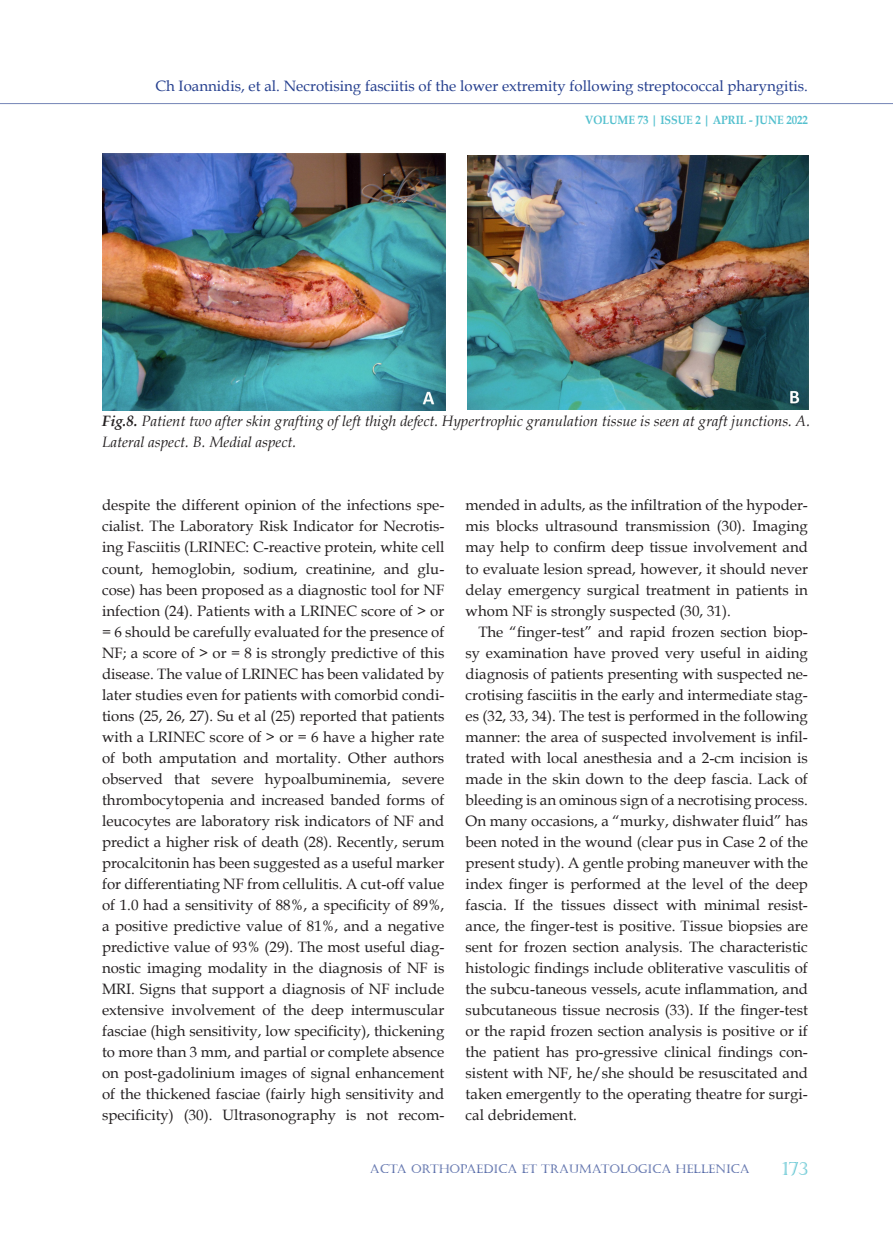
<style>
.page{position:relative;width:893px;height:1234px;background:#fff}
.page>*{position:absolute;margin:0;border:0;box-sizing:border-box;transform-origin:0 0}
.t1{font:18px "Castellar";color:#54c0ce}
.Βασικό{font:15px/21px "Book Antiqua";color:#231f20;text-align:justify}
.Βασικό-2{font:italic 15px/21px "Book Antiqua";color:#231f20}
.t2{font:15px "Book Antiqua";color:#253f8e}
.t3{font:12px "Castellar";color:#253f8e}
.t4{font:700 12px "Book Antiqua";color:#54c0ce;scale:.9 1}
.s1{font-weight:700}
</style>
<div class="page">
<hr style="left:0;top:103px;width:893px;height:3px;background:#231f20;opacity:.75">
<img style="left:102px;top:153px;width:344px;height:257px">
<img style="left:468px;top:155px;width:340px;height:254px">
<p class="t2" style="left:155px;top:75px;width:654px">Ch Ioannidis, et al. Necrotising fasciitis of the lower extremity following streptococcal pharyngitis.</p>
<p class="t4" style="left:585px;top:111px;width:249px">VOLUME 73 | ISSUE 2 | APRIL - JUNE 2022</p>
<p class="Βασικό-2" style="left:102px;top:410px;width:709px"><span class="s1">Fig.8.</span> Patient two after skin grafting of left thigh defect. Hypertrophic granulation tissue is seen at graft junctions. A.<br>Lateral aspect. B. Medial aspect.</p>
<p class="Βασικό" style="left:102px;top:494px;width:344px">despite the different opinion of the infections spe&shy;cialist. The Laboratory Risk Indicator for Necrotis&shy;ing Fasciitis (LRINEC: C-reactive protein, white cell count, hemoglobin, sodium, creatinine, and glu&shy;cose) has been proposed as a diagnostic tool for NF infection (24). Patients with a LRINEC score of &gt; or = 6 should be carefully evaluated for the presence of NF; a score of &gt; or = 8 is strongly predictive of this disease. The value of LRINEC has been validated by later studies even for patients with comorbid condi&shy;tions (25, 26, 27). Su et al (25) reported that patients with a LRINEC score of &gt; or = 6 have a higher rate of both amputation and mortality. Other authors observed that severe hypoalbuminemia, severe thrombocytopenia and increased banded forms of leucocytes are laboratory risk indicators of NF and predict a higher risk of death (28). Recently, serum procalcitonin has been suggested as a useful marker for differentiating NF from cellulitis. A cut-off value of 1.0 had a sensitivity of 88%, a specificity of 89%, a positive predictive value of 81%, and a negative predictive value of 93% (29). The most useful diag&shy;nostic imaging modality in the diagnosis of NF is MRI. Signs that support a diagnosis of NF include extensive involvement of the deep intermuscular fasciae (high sensitivity, low specificity), thickening to more than 3 mm, and partial or complete absence on post-gadolinium images of signal enhancement of the thickened fasciae (fairly high sensitivity and specificity) (30). Ultrasonography is not recom-</p>
<p class="Βασικό" style="left:466px;top:494px;width:344px">mended in adults, as the infiltration of the hypoder&shy;mis blocks ultrasound transmission (30). Imaging may help to confirm deep tissue involvement and to evaluate lesion spread, however, it should never delay emergency surgical treatment in patients in whom NF is strongly suspected (30, 31).</p>
<p class="Βασικό" style="left:466px;top:620px;width:344px;text-indent:13px">The “finger-test” and rapid frozen section biop&shy;sy examination have proved very useful in aiding diagnosis of patients presenting with suspected ne&shy;crotising fasciitis in the early and intermediate stag&shy;es (32, 33, 34). The test is performed in the following manner: the area of suspected involvement is infil&shy;trated with local anesthesia and a 2-cm incision is made in the skin down to the deep fascia. Lack of bleeding is an ominous sign of a necrotising process.<br>On many occasions, a “murky, dishwater fluid” has been noted in the wound (clear pus in Case 2 of the present study). A gentle probing maneuver with the index finger is performed at the level of the deep fascia. If the tissues dissect with minimal resist&shy;ance, the finger-test is positive. Tissue biopsies are sent for frozen section analysis. The characteristic histologic findings include obliterative vasculitis of the subcu-taneous vessels, acute inflammation, and subcutaneous tissue necrosis (33). If the finger-test or the rapid frozen section analysis is positive or if the patient has pro-gressive clinical findings con&shy;sistent with NF, he/she should be resuscitated and taken emergently to the operating theatre for surgi&shy;cal debridement.</p>
<p class="t3" style="left:370px;top:1161px;width:381px">ACTA ORTHOPAEDICA ET TRAUMATOLOGICA HELLENICA</p>
<p class="t1" style="left:782px;top:1157px;width:28px">173</p>
</div>
